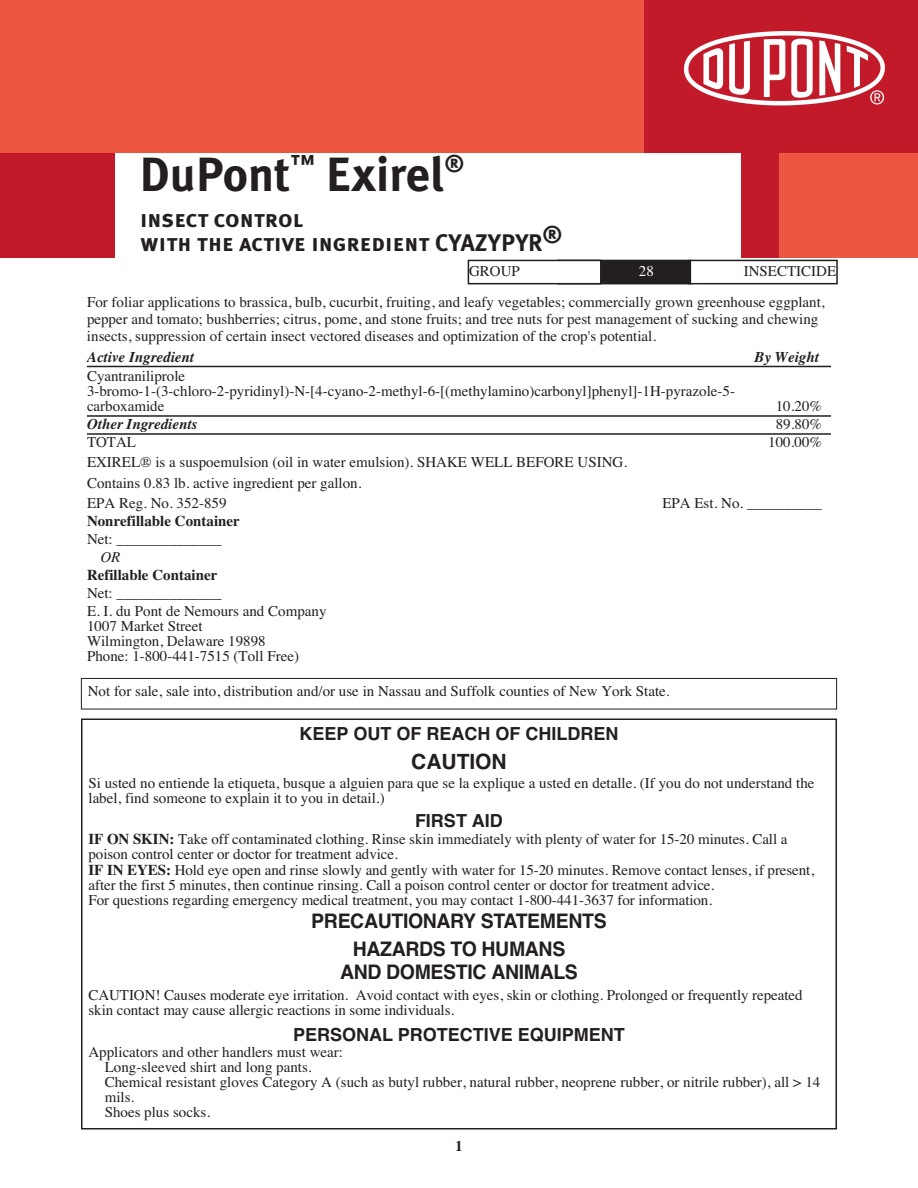
<style>
.page{position:relative;width:918px;height:1188px;background:#fff}
.page>*{position:absolute;margin:0;border:0;box-sizing:border-box;transform-origin:0 0}
.t1{font:700 48px "Meta Plus";color:#231f20}
.t2{font:24px/24.2px "Meta Plus Bold Caps";color:#231f20}
.t3{font:700 21px "Helvetica";color:#231f20}
.t4{font:700 20.1px/27.5px "Helvetica";letter-spacing:-.015em;color:#231f20;text-align:center}
.t5{font:700 18px "Helvetica";color:#231f20}
.t6{font:15px/15px "Times";color:#231f20}
.t7{font:700 15px "Times";color:#231f20}
.t8{font:italic 700 15px "Times";color:#231f20}
.t9{font:italic 15px "Times";color:#231f20}
.t10{font:15px "Times";color:#fff}
.s1{font-weight:700}
</style>
<div class="page">
<hr style="left:87px;top:366px;width:744px;height:1px;background:#231f20">
<hr style="left:87px;top:415px;width:744px;height:2px;background:#231f20">
<hr style="left:87px;top:433px;width:744px;height:2px;background:#231f20">
<div style="left:81px;top:718px;width:756px;height:412px;border:2px solid #231f20"></div>
<div style="left:689px;top:260px;width:149px;height:24px;border:2px solid #231f20"></div>
<div style="left:559px;top:261px;width:131px;height:22px;background:#231f20"></div>
<div style="left:557px;top:260px;width:134px;height:24px;border:2px solid #231f20"></div>
<div style="left:468px;top:260px;width:133px;height:24px;background:#fff"></div>
<div style="left:468px;top:260px;width:134px;height:24px;border:2px solid #231f20"></div>
<div style="left:0;top:153px;width:115px;height:105px;background:#c31a2a"></div>
<div style="left:741px;top:153px;width:38px;height:105px;background:#c31a2a"></div>
<div style="left:779px;top:153px;width:139px;height:105px;background:#ed5641"></div>
<div style="left:0;top:0;width:644px;height:153px;background:#ed5641"></div>
<div style="left:644px;top:0;width:274px;height:153px;background:#c31a2a"></div>
<img style="left:684px;top:31px;width:201px;height:75px">
<div style="left:81px;top:678px;width:756px;height:31px;border:1px solid #231f20"></div>
<h1 class="t1" style="left:140px;top:146px;width:326px">DuPont<sup>™</sup> Exirel<sup>®</sup></h1>
<h2 class="t2" style="left:140px;top:207px;width:423px">insect control<br>with the active ingredient CYAZYPYR®</h2>
<p class="t6" style="left:469px;top:263px;width:52px">GROUP</p>
<p class="t10" style="left:639px;top:262px;width:16px">28</p>
<p class="t6" style="left:744px;top:263px;width:94px">INSECTICIDE</p>
<p class="t6" style="left:87px;top:293px;width:739px;line-height:17.1px">For foliar applications to brassica, bulb, cucurbit, fruiting, and leafy vegetables; commercially grown greenhouse eggplant, pepper and tomato; bushberries; citrus, pome, and stone fruits; and tree nuts for pest management of sucking and chewing insects, suppression of certain insect vectored diseases and optimization of the crop's potential.</p>
<p class="t8" style="left:87px;top:348px;width:109px">Active Ingredient</p>
<p class="t8" style="left:754px;top:348px;width:66px">By Weight</p>
<p class="t6" style="left:87px;top:369px;width:650px">Cyantraniliprole<br>3-bromo-1-(3-chloro-2-pyridinyl)-N-[4-cyano-2-methyl-6-[(methylamino)carbonyl]phenyl]-1H-pyrazole-5- carboxamide</p>
<p class="t6" style="left:776px;top:399px;width:48px">10.20%</p>
<p class="t8" style="left:87px;top:416px;width:112px">Other Ingredients</p>
<p class="t6" style="left:776px;top:417px;width:48px">89.80%</p>
<p class="t6" style="left:87px;top:435px;width:51px">TOTAL</p>
<p class="t6" style="left:768px;top:435px;width:55px">100.00%</p>
<p class="t6" style="left:87px;top:451px;width:542px;line-height:21px">EXIREL® is a suspoemulsion (oil in water emulsion). SHAKE WELL BEFORE USING.<br>Contains 0.83 lb. active ingredient per gallon.</p>
<p class="t6" style="left:87px;top:495px;width:141px">EPA Reg. No. 352-859</p>
<p class="t6" style="left:662px;top:495px;width:161px">EPA Est. No. __________</p>
<p class="t7" style="left:87px;top:512px;width:154px">Nonrefillable Container</p>
<p class="t6" style="left:87px;top:531px;width:136px">Net: ______________</p>
<p class="t9" style="left:101px;top:548px;width:21px">OR</p>
<p class="t7" style="left:87px;top:566px;width:132px">Refillable Container</p>
<p class="t6" style="left:87px;top:583px;width:241px;line-height:18px">Net: ______________<br>E. I. du Pont de Nemours and Company</p>
<p class="t6" style="left:87px;top:618px;width:214px">1007 Market Street<br>Wilmington, Delaware 19898<br>Phone: 1-800-441-7515 (Toll Free)</p>
<p class="t6" style="left:88px;top:683px;width:583px">Not for sale, sale into, distribution and/or use in Nassau and Suffolk counties of New York State.</p>
<p class="t5" style="left:300px;top:723px;width:320px">KEEP OUT OF REACH OF CHILDREN</p>
<h3 class="t3" style="left:411px;top:749px;width:97px">CAUTION</h3>
<p class="t6" style="left:88px;top:776px;width:728px">Si usted no entiende la etiqueta, busque a alguien para que se la explique a usted en detalle. (If you do not understand the label, find someone to explain it to you in detail.)</p>
<p class="t5" style="left:415px;top:811px;width:89px">FIRST AID</p>
<p class="t6" style="left:88px;top:831px;width:727px"><span class="s1">IF ON SKIN:</span> Take off contaminated clothing. Rinse skin immediately with plenty of water for 15-20 minutes. Call a poison control center or doctor for treatment advice.<br><span class="s1">IF IN EYES:</span> Hold eye open and rinse slowly and gently with water for 15-20 minutes. Remove contact lenses, if present, after the first 5 minutes, then continue rinsing. Call a poison control center or doctor for treatment advice.<br>For questions regarding emergency medical treatment, you may contact 1-800-441-3637 for information.</p>
<h3 class="t4" style="left:311px;top:908px;width:297px">PRECAUTIONARY STATEMENTS<br>HAZARDS TO HUMANS</h3>
<h3 class="t4" style="left:340px;top:958px;width:239px">AND DOMESTIC ANIMALS</h3>
<p class="t6" style="left:88px;top:987px;width:716px">CAUTION! Causes moderate eye irritation. Avoid contact with eyes, skin or clothing. Prolonged or frequently repeated skin contact may cause allergic reactions in some individuals.</p>
<p class="t5" style="left:293px;top:1024px;width:333px">PERSONAL PROTECTIVE EQUIPMENT</p>
<p class="t6" style="left:105px;top:1045px;width:717px;text-indent:-16px">Applicators and other handlers must wear:<br>Long-sleeved shirt and long pants.<br>Chemical resistant gloves Category A (such as butyl rubber, natural rubber, neoprene rubber, or nitrile rubber), all &gt; 14 mils.<br>Shoes plus socks.</p>
<p class="t7" style="left:455px;top:1137px;width:9px">1</p>
</div>
